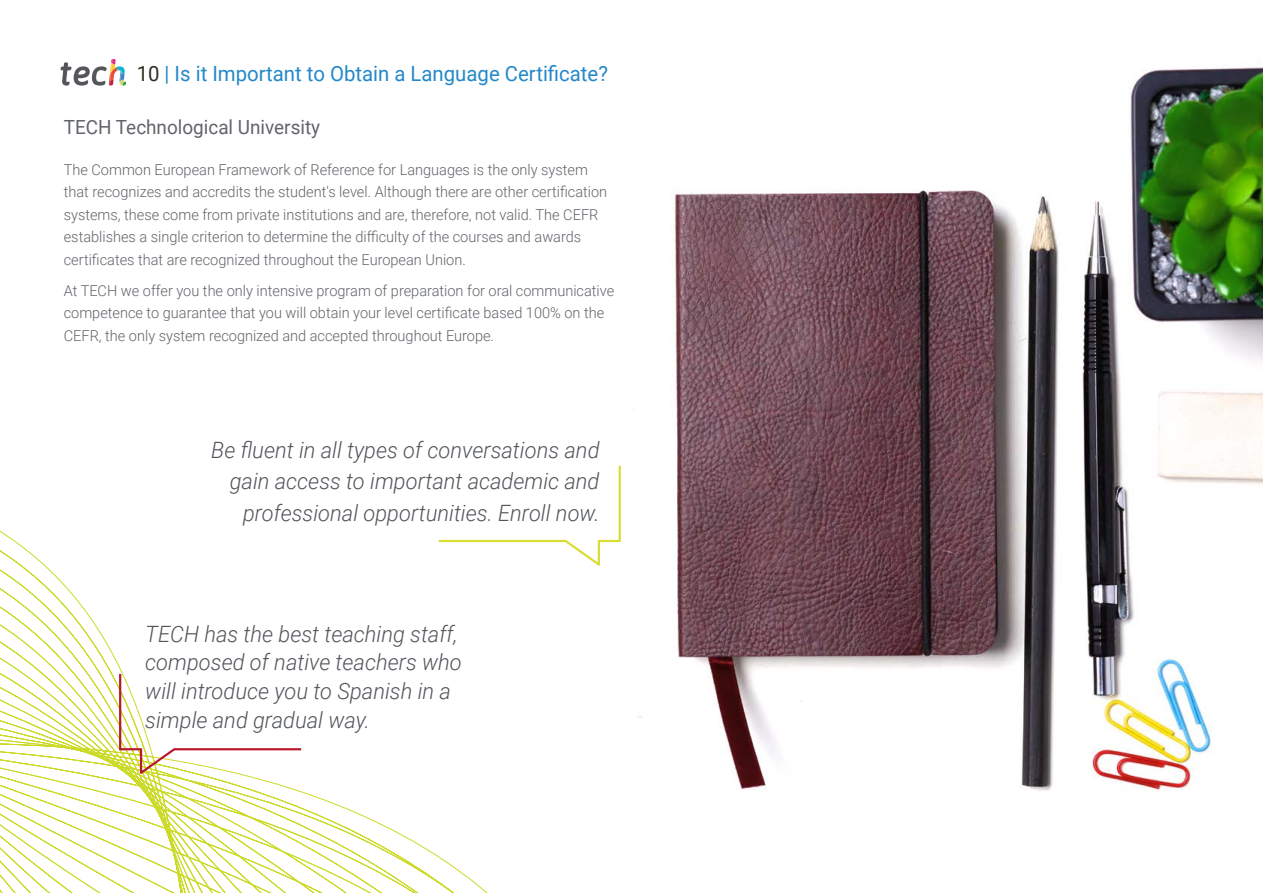
<style>
.page{position:relative;width:1263px;height:893px;background:#fff}
.page>*{position:absolute;margin:0;border:0;box-sizing:border-box;transform-origin:0 0}
.t1{font:italic 300 22.5px/28.5px "Roboto";color:#52555b}
.t2{font:21px "Roboto";color:#2488c9}
.t3{font:19.5px "Roboto";color:#61646a}
.t4{font:300 15px/22.5px "Roboto";color:#61646a}
.s1{color:#312e20}
</style>
<div class="page">
<svg style="left:61px;top:59px;width:65px;height:27px"></svg>
<img style="left:639px;top:67px;width:624px;height:724px">
<svg style="left:0;top:530px;width:488px;height:363px"></svg>
<svg style="left:118px;top:672px;width:185px;height:105px"></svg>
<svg style="left:436px;top:465px;width:185px;height:104px"></svg>
<h2 class="t2" style="left:137px;top:59px;width:473px"><span class="s1">10</span> | Is it Important to Obtain a Language Certificate?</h2>
<h3 class="t3" style="left:64px;top:113px;width:258px">TECH Technological University</h3>
<p class="t4" style="left:64px;top:158px;width:545px">The Common European Framework of Reference for Languages is the only system that recognizes and accredits the student's level. Although there are other certification systems, these come from private institutions and are, therefore, not valid. The CEFR establishes a single criterion to determine the difficulty of the courses and awards certificates that are recognized throughout the European Union.</p>
<p class="t4" style="left:64px;top:279px;width:552px">At TECH we offer you the only intensive program of preparation for oral communicative competence to guarantee that you will obtain your level certificate based 100% on the<br>CEFR, the only system recognized and accepted throughout Europe.</p>
<h1 class="t1" style="left:211px;top:433px;width:390px;line-height:31.5px;text-align:right">Be fluent in all types of conversations and gain access to important academic and professional opportunities. Enroll now.</h1>
<h1 class="t1" style="left:145px;top:619px;width:318px">TECH has the best teaching staff, composed of native teachers who will introduce you to Spanish in a simple and gradual way.</h1>
</div>
